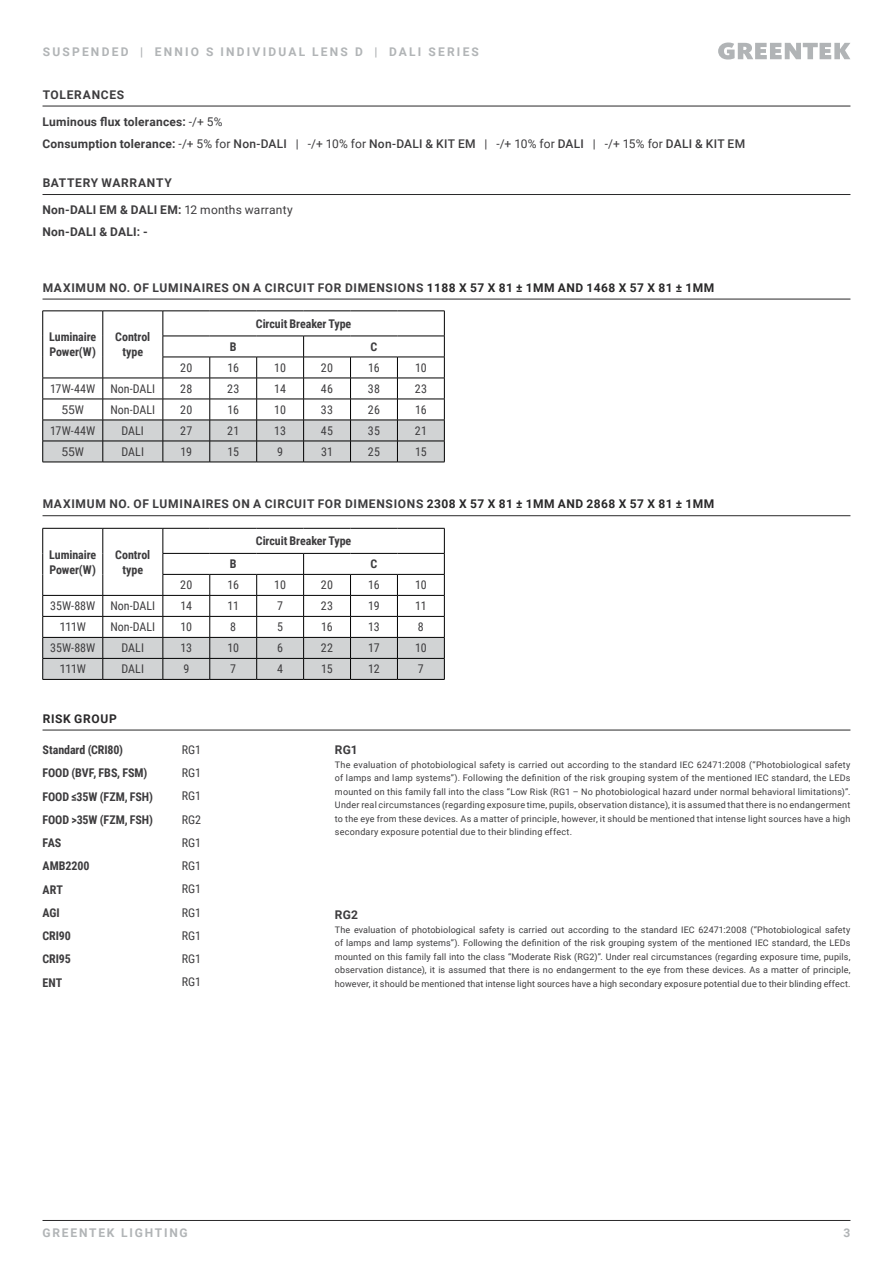
<style>
.page{position:relative;width:893px;height:1263px;background:#fff}
.page>*{position:absolute;margin:0;border:0;box-sizing:border-box;transform-origin:0 0}
.t1{font:12px/23.2px "Roboto Condensed";letter-spacing:-.005em;color:#3d3c3e;text-align:justify}
.t2{font:700 12px/23.2px "Roboto Condensed";letter-spacing:-.005em;color:#3d3c3e}
.t3{font:700 12px "Roboto";letter-spacing:.05em;color:#3d3c3e}
.t4{font:700 12px/22.5px "Roboto";letter-spacing:.015em;color:#3d3c3e}
.t5{font:700 12px/22.5px "Roboto";letter-spacing:.02em;color:#3d3c3e}
.t6{font:700 12px "Roboto";letter-spacing:.185em;color:#b1b4b6}
.t7{font:700 12px "Roboto";letter-spacing:.15em;color:#b1b4b6}
.t8{font:12px "Roboto";letter-spacing:-.085em;color:#3d3c3e}
.t9{font:700 12px "Roboto";letter-spacing:.06em;color:#292829}
.t10{font:9px/13.5px "Roboto";letter-spacing:.02em;color:#3d3c3e;text-align:justify}
.s1{font-weight:400}
.s2{font-weight:500}
.s3{color:#292829}
.s4{font-family:"Roboto Condensed"}
</style>
<div class="page">
<svg style="left:718px;top:43px;width:132px;height:17px"></svg>
<hr style="left:43px;top:1220px;width:807px;height:1px;background:#292829">
<hr style="left:43px;top:106px;width:807px;height:1px;background:#292829">
<hr style="left:43px;top:194px;width:807px;height:1px;background:#292829">
<hr style="left:43px;top:299px;width:807px;height:1px;background:#292829">
<hr style="left:43px;top:515px;width:807px;height:1px;background:#292829">
<svg style="left:42px;top:311px;width:403px;height:151px"></svg>
<hr style="left:43px;top:462px;width:60px;height:1px;background:#000">
<hr style="left:103px;top:462px;width:60px;height:1px;background:#000">
<hr style="left:163px;top:462px;width:47px;height:1px;background:#000">
<hr style="left:210px;top:462px;width:47px;height:1px;background:#000">
<hr style="left:257px;top:462px;width:47px;height:1px;background:#000">
<hr style="left:304px;top:462px;width:47px;height:1px;background:#000">
<hr style="left:351px;top:462px;width:46px;height:1px;background:#000">
<hr style="left:397px;top:462px;width:48px;height:1px;background:#000">
<hr style="left:43px;top:730px;width:807px;height:1px;background:#292829">
<svg style="left:42px;top:528px;width:403px;height:151px"></svg>
<hr style="left:43px;top:679px;width:60px;height:1px;background:#000">
<hr style="left:103px;top:679px;width:60px;height:1px;background:#000">
<hr style="left:163px;top:679px;width:47px;height:1px;background:#000">
<hr style="left:210px;top:679px;width:47px;height:1px;background:#000">
<hr style="left:257px;top:679px;width:47px;height:1px;background:#000">
<hr style="left:304px;top:679px;width:47px;height:1px;background:#000">
<hr style="left:351px;top:679px;width:46px;height:1px;background:#000">
<hr style="left:397px;top:679px;width:48px;height:1px;background:#000">
<h1 class="t6" style="left:43px;top:43px;width:438px">SUSPENDED | ENNIO S INDIVIDUAL LENS D | DALI SERIES</h1>
<h1 class="t3" style="left:43px;top:86px;width:83px">TOLERANCES</h1>
<h1 class="t4" style="left:43px;top:110px;width:704px">Luminous flux tolerances: <span class="s1">-/+ 5%<br></span>Consumption tolerance: <span class="s1">-/+ 5% for</span> <span class="s2">Non-DALI</span> <span class="s1">| -/+ 10% for</span> <span class="s2">Non-DALI &amp; KIT EM</span> <span class="s1">| -/+ 10% for</span> <span class="s2">DALI</span> <span class="s1">| -/+ 15% for</span> <span class="s2">DALI &amp; KIT EM</span></h1>
<h1 class="t3" style="left:43px;top:174px;width:131px">BATTERY WARRANTY</h1>
<h1 class="t5" style="left:43px;top:198px;width:252px">Non-DALI EM &amp; DALI EM: <span class="s1">12 months warranty<br></span>Non-DALI &amp; DALI: -</h1>
<h1 class="t3" style="left:43px;top:279px;width:673px">MAXIMUM NO. OF LUMINAIRES ON A CIRCUIT FOR DIMENSIONS <span class="s3">1188 X 57 X 81 ± 1MM AND 1468 X 57 X 81 ± 1MM</span></h1>
<h1 class="t2" style="left:49px;top:329px;width:49px;line-height:15px">Luminaire<br>Power(W)</h1>
<h1 class="t2" style="left:115px;top:329px;width:37px;line-height:15px;text-align:center">Control type</h1>
<h1 class="t2" style="left:256px;top:312px;width:97px">Circuit Breaker Type</h1>
<h1 class="t2" style="left:230px;top:335px;width:8px">B</h1>
<h1 class="t2" style="left:371px;top:335px;width:8px">C</h1>
<h1 class="t1" style="left:180px;top:356px;width:14px">20</h1>
<h1 class="t1" style="left:227px;top:356px;width:13px">16</h1>
<h1 class="t1" style="left:274px;top:356px;width:13px">10</h1>
<h1 class="t1" style="left:321px;top:356px;width:14px">20</h1>
<h1 class="t1" style="left:368px;top:356px;width:13px">16</h1>
<h1 class="t1" style="left:415px;top:356px;width:13px">10</h1>
<h1 class="t1" style="left:50px;top:377px;width:46px">17W-44W</h1>
<h1 class="t1" style="left:110px;top:377px;width:46px">Non-DALI</h1>
<h1 class="t1" style="left:180px;top:377px;width:14px">28</h1>
<h1 class="t1" style="left:227px;top:377px;width:14px">23</h1>
<h1 class="t1" style="left:274px;top:377px;width:13px">14</h1>
<h1 class="t1" style="left:321px;top:377px;width:14px">46</h1>
<h1 class="t1" style="left:368px;top:377px;width:14px">38</h1>
<h1 class="t1" style="left:415px;top:377px;width:14px">23</h1>
<h1 class="t8" style="left:61px;top:401px;width:24px">55<span class="s4">W</span></h1>
<h1 class="t1" style="left:110px;top:398px;width:46px">Non-DALI</h1>
<h1 class="t1" style="left:180px;top:398px;width:14px">20</h1>
<h1 class="t1" style="left:227px;top:398px;width:13px">16</h1>
<h1 class="t1" style="left:274px;top:398px;width:13px">10</h1>
<h1 class="t1" style="left:321px;top:398px;width:14px">33</h1>
<h1 class="t1" style="left:368px;top:398px;width:14px">26</h1>
<h1 class="t1" style="left:415px;top:398px;width:13px">16</h1>
<h1 class="t1" style="left:50px;top:419px;width:46px">17W-44W</h1>
<h1 class="t1" style="left:122px;top:419px;width:24px">DALI</h1>
<h1 class="t1" style="left:180px;top:419px;width:14px">27</h1>
<h1 class="t1" style="left:227px;top:419px;width:14px">21</h1>
<h1 class="t1" style="left:274px;top:419px;width:13px">13</h1>
<h1 class="t1" style="left:321px;top:419px;width:14px">45</h1>
<h1 class="t1" style="left:368px;top:419px;width:14px">35</h1>
<h1 class="t1" style="left:415px;top:419px;width:14px">21</h1>
<h1 class="t8" style="left:61px;top:443px;width:24px">55<span class="s4">W</span></h1>
<h1 class="t1" style="left:122px;top:440px;width:24px">DALI</h1>
<h1 class="t1" style="left:181px;top:440px;width:13px">19</h1>
<h1 class="t1" style="left:227px;top:440px;width:13px">15</h1>
<h1 class="t1" style="left:277px;top:440px;width:7px">9</h1>
<h1 class="t1" style="left:321px;top:440px;width:14px">31</h1>
<h1 class="t1" style="left:368px;top:440px;width:14px">25</h1>
<h1 class="t1" style="left:415px;top:440px;width:13px">15</h1>
<h1 class="t3" style="left:43px;top:495px;width:673px">MAXIMUM NO. OF LUMINAIRES ON A CIRCUIT FOR DIMENSIONS <span class="s3">2308 X 57 X 81 ± 1MM AND 2868 X 57 X 81 ± 1MM</span></h1>
<h1 class="t2" style="left:49px;top:547px;width:49px;line-height:15px">Luminaire<br>Power(W)</h1>
<h1 class="t2" style="left:115px;top:547px;width:37px;line-height:15px;text-align:center">Control type</h1>
<h1 class="t2" style="left:256px;top:529px;width:97px">Circuit Breaker Type</h1>
<h1 class="t2" style="left:230px;top:552px;width:8px">B</h1>
<h1 class="t2" style="left:371px;top:552px;width:8px">C</h1>
<h1 class="t1" style="left:180px;top:573px;width:14px">20</h1>
<h1 class="t1" style="left:227px;top:573px;width:13px">16</h1>
<h1 class="t1" style="left:274px;top:573px;width:13px">10</h1>
<h1 class="t1" style="left:321px;top:573px;width:14px">20</h1>
<h1 class="t1" style="left:368px;top:573px;width:13px">16</h1>
<h1 class="t1" style="left:415px;top:573px;width:13px">10</h1>
<h1 class="t1" style="left:50px;top:594px;width:46px">35W-88W</h1>
<h1 class="t1" style="left:110px;top:594px;width:46px">Non-DALI</h1>
<h1 class="t1" style="left:180px;top:594px;width:13px">14</h1>
<h1 class="t1" style="left:227px;top:594px;width:13px">11</h1>
<h1 class="t1" style="left:277px;top:594px;width:7px">7</h1>
<h1 class="t1" style="left:321px;top:594px;width:14px">23</h1>
<h1 class="t1" style="left:368px;top:594px;width:13px">19</h1>
<h1 class="t1" style="left:415px;top:594px;width:13px">11</h1>
<h1 class="t8" style="left:60px;top:619px;width:28px">111<span class="s4">W</span></h1>
<h1 class="t1" style="left:110px;top:615px;width:46px">Non-DALI</h1>
<h1 class="t1" style="left:180px;top:615px;width:13px">10</h1>
<h1 class="t1" style="left:230px;top:615px;width:7px">8</h1>
<h1 class="t1" style="left:277px;top:615px;width:7px">5</h1>
<h1 class="t1" style="left:321px;top:615px;width:13px">16</h1>
<h1 class="t1" style="left:368px;top:615px;width:13px">13</h1>
<h1 class="t1" style="left:418px;top:615px;width:7px">8</h1>
<h1 class="t1" style="left:50px;top:636px;width:46px">35W-88W</h1>
<h1 class="t1" style="left:122px;top:636px;width:24px">DALI</h1>
<h1 class="t1" style="left:180px;top:636px;width:13px">13</h1>
<h1 class="t1" style="left:227px;top:636px;width:13px">10</h1>
<h1 class="t1" style="left:277px;top:636px;width:7px">6</h1>
<h1 class="t1" style="left:321px;top:636px;width:14px">22</h1>
<h1 class="t1" style="left:368px;top:636px;width:13px">17</h1>
<h1 class="t1" style="left:415px;top:636px;width:13px">10</h1>
<h1 class="t8" style="left:59px;top:661px;width:28px">111<span class="s4">W</span></h1>
<h1 class="t1" style="left:122px;top:657px;width:24px">DALI</h1>
<h1 class="t1" style="left:183px;top:657px;width:7px">9</h1>
<h1 class="t1" style="left:230px;top:657px;width:7px">7</h1>
<h1 class="t1" style="left:277px;top:657px;width:7px">4</h1>
<h1 class="t1" style="left:321px;top:657px;width:13px">15</h1>
<h1 class="t1" style="left:368px;top:657px;width:13px">12</h1>
<h1 class="t1" style="left:418px;top:657px;width:7px">7</h1>
<h1 class="t9" style="left:43px;top:710px;width:76px">RISK GROUP</h1>
<h1 class="t2" style="left:43px;top:738px;width:112px">Standard (CRI80)<br>FOOD (BVF, FBS, FSM)<br>FOOD ≤35W (FZM, FSH)<br>FOOD &gt;35W (FZM, FSH)<br>FAS<br>AMB2200<br>ART<br>AGI<br>CRI90<br>CRI95<br>ENT</h1>
<h1 class="t1" style="left:182px;top:738px;width:21px">RG1<br>RG1<br>RG1<br>RG2<br>RG1<br>RG1<br>RG1<br>RG1<br>RG1<br>RG1<br>RG1</h1>
<h1 class="t3" style="left:335px;top:741px;width:24px">RG1</h1>
<p class="t10" style="left:335px;top:757px;width:517px">The evaluation of photobiological safety is carried out according to the standard IEC 62471:2008 (“Photobiological safety of lamps and lamp systems”). Following the definition of the risk grouping system of the mentioned IEC standard, the LEDs mounted on this family fall into the class “Low Risk (RG1 – No photobiological hazard under normal behavioral limitations)”.<br>Under real circumstances (regarding exposure time, pupils, observation distance), it is assumed that there is no endangerment to the eye from these devices. As a matter of principle, however, it should be mentioned that intense light sources have a high secondary exposure potential due to their blinding effect.</p>
<h1 class="t3" style="left:335px;top:906px;width:25px">RG2</h1>
<p class="t10" style="left:335px;top:922px;width:517px">The evaluation of photobiological safety is carried out according to the standard IEC 62471:2008 (“Photobiological safety of lamps and lamp systems”). Following the definition of the risk grouping system of the mentioned IEC standard, the LEDs mounted on this family fall into the class “Moderate Risk (RG2)”. Under real circumstances (regarding exposure time, pupils, observation distance), it is assumed that there is no endangerment to the eye from these devices. As a matter of principle, however, it should be mentioned that intense light sources have a high secondary exposure potential due to their blinding effect.</p>
<h1 class="t7" style="left:43px;top:1224px;width:147px">GREENTEK LIGHTING</h1>
<h1 class="t6" style="left:844px;top:1224px;width:8px">3</h1>
</div>
